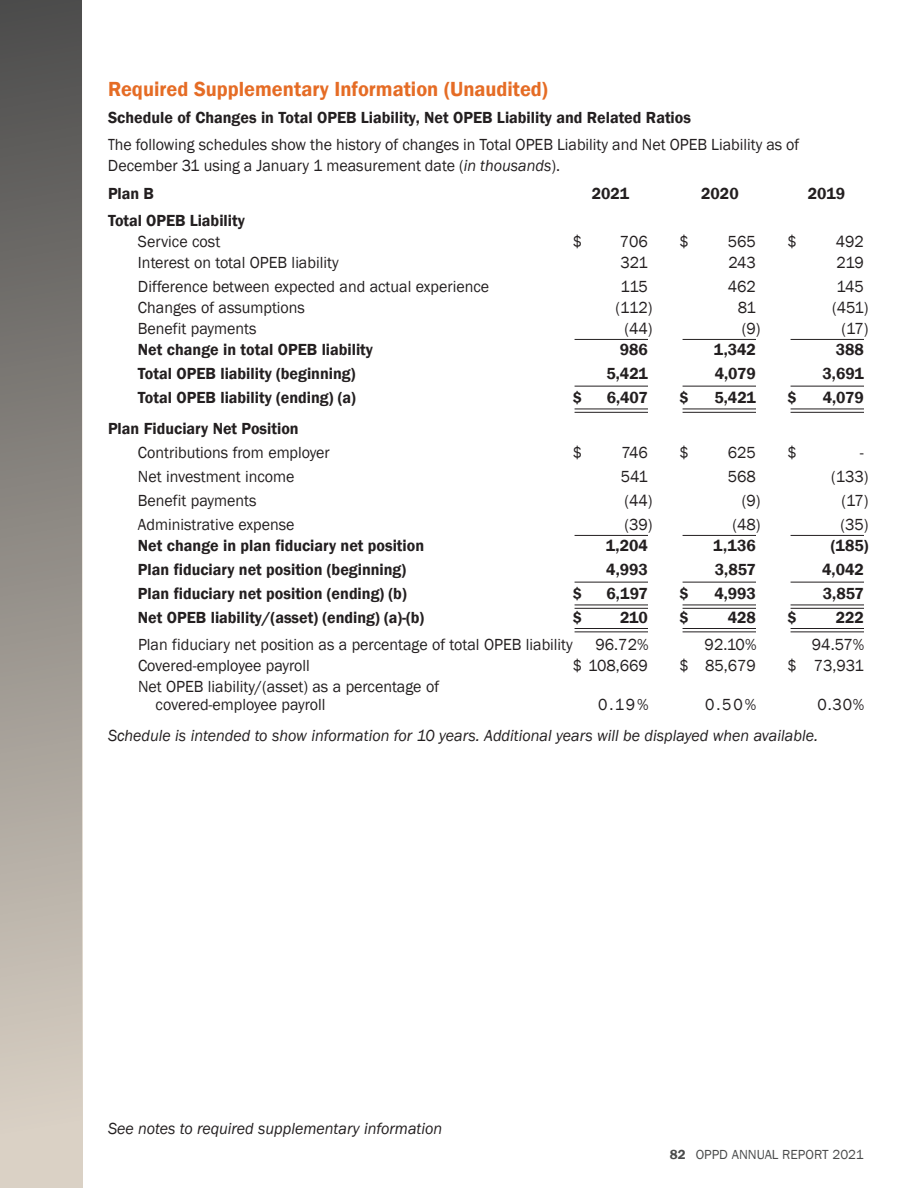
<style>
.page{position:relative;width:918px;height:1188px;background:#fff}
.page>*{position:absolute;margin:0;border:0;box-sizing:border-box;transform-origin:0 0}
.t1{font:600 21px "Franklin Gothic";color:#e56c25}
.t2{font:16.5px/18px "Franklin Gothic";color:#231f20}
.t3{font:600 16.5px "Franklin Gothic";color:#231f20}
.t4{font:16.5px/21px "Franklin Gothic";color:#231f20;scale:.85 1}
.t5{font:italic 16.5px "Franklin Gothic";color:#231f20}
.t6{font:13.5px "Franklin Gothic";color:#4a4b4b}
.s1{font-style:italic}
.s2{font-weight:600}
</style>
<div class="page">
<div style="left:0;top:0;width:82px;height:1188px;background:linear-gradient(to bottom,#4c4c4c,#e0d7ca)"></div>
<hr style="left:791px;top:339px;width:73px;height:1px;background:#231f20">
<hr style="left:683px;top:339px;width:73px;height:1px;background:#231f20">
<hr style="left:575px;top:339px;width:73px;height:1px;background:#231f20">
<hr style="left:791px;top:535px;width:73px;height:1px;background:#231f20">
<hr style="left:683px;top:535px;width:73px;height:1px;background:#231f20">
<hr style="left:575px;top:535px;width:73px;height:1px;background:#231f20">
<hr style="left:791px;top:386px;width:73px;height:1px;background:#231f20">
<hr style="left:683px;top:386px;width:73px;height:1px;background:#231f20">
<hr style="left:575px;top:386px;width:73px;height:1px;background:#231f20">
<hr style="left:791px;top:582px;width:73px;height:1px;background:#231f20">
<hr style="left:683px;top:582px;width:73px;height:1px;background:#231f20">
<hr style="left:575px;top:582px;width:73px;height:1px;background:#231f20">
<hr style="left:791px;top:409px;width:73px;height:1px;background:#231f20">
<hr style="left:683px;top:409px;width:73px;height:1px;background:#231f20">
<hr style="left:575px;top:409px;width:73px;height:1px;background:#231f20">
<hr style="left:791px;top:605px;width:73px;height:1px;background:#231f20">
<hr style="left:683px;top:605px;width:73px;height:1px;background:#231f20">
<hr style="left:575px;top:605px;width:73px;height:1px;background:#231f20">
<hr style="left:791px;top:628px;width:73px;height:1px;background:#231f20">
<hr style="left:683px;top:628px;width:73px;height:1px;background:#231f20">
<hr style="left:575px;top:628px;width:73px;height:1px;background:#231f20">
<hr style="left:791px;top:412px;width:73px;height:1px;background:#231f20">
<hr style="left:683px;top:412px;width:73px;height:1px;background:#231f20">
<hr style="left:575px;top:412px;width:73px;height:1px;background:#231f20">
<hr style="left:791px;top:608px;width:73px;height:1px;background:#231f20">
<hr style="left:683px;top:608px;width:73px;height:1px;background:#231f20">
<hr style="left:575px;top:608px;width:73px;height:1px;background:#231f20">
<hr style="left:791px;top:632px;width:73px;height:1px;background:#231f20">
<hr style="left:683px;top:632px;width:73px;height:1px;background:#231f20">
<hr style="left:575px;top:632px;width:73px;height:1px;background:#231f20">
<p class="t1" style="left:108px;top:76px;width:441px">Required Supplementary Information (Unaudited)</p>
<p class="t3" style="left:108px;top:108px;width:585px">Schedule of Changes in Total OPEB Liability, Net OPEB Liability and Related Ratios</p>
<p class="t4" style="left:108px;top:135px;width:815px">The following schedules show the history of changes in Total OPEB Liability and Net OPEB Liability as of<br>December 31 using a January 1 measurement date (<span class="s1">in thousands</span>).</p>
<p class="t3" style="left:108px;top:183px;width:47px">Plan B</p>
<p class="t3" style="left:592px;top:183px;width:39px">2021</p>
<p class="t3" style="left:701px;top:183px;width:39px">2020</p>
<p class="t3" style="left:808px;top:183px;width:39px">2019</p>
<p class="t3" style="left:108px;top:210px;width:138px">Total OPEB Liability</p>
<p class="t2" style="left:138px;top:233px;width:84px">Service cost</p>
<p class="t2" style="left:573px;top:233px;width:11px">$</p>
<p class="t2" style="left:620px;top:233px;width:30px">706</p>
<p class="t2" style="left:679px;top:233px;width:11px">$</p>
<p class="t2" style="left:728px;top:233px;width:30px">565</p>
<p class="t2" style="left:787px;top:233px;width:11px">$</p>
<p class="t2" style="left:836px;top:233px;width:30px">492</p>
<p class="t2" style="left:138px;top:254px;width:202px">Interest on total OPEB liability</p>
<p class="t2" style="left:620px;top:254px;width:29px">321</p>
<p class="t2" style="left:729px;top:254px;width:29px">243</p>
<p class="t2" style="left:837px;top:254px;width:29px">219</p>
<p class="t2" style="left:138px;top:278px;width:353px">Difference between expected and actual experience</p>
<p class="t2" style="left:620px;top:278px;width:29px">115</p>
<p class="t2" style="left:728px;top:278px;width:30px">462</p>
<p class="t2" style="left:836px;top:278px;width:29px">145</p>
<p class="t2" style="left:138px;top:299px;width:169px">Changes of assumptions</p>
<p class="t2" style="left:615px;top:299px;width:39px">(112)</p>
<p class="t2" style="left:738px;top:299px;width:20px">81</p>
<p class="t2" style="left:832px;top:299px;width:38px">(451)</p>
<p class="t2" style="left:138px;top:320px;width:120px">Benefit payments</p>
<p class="t2" style="left:624px;top:320px;width:30px">(44)</p>
<p class="t2" style="left:742px;top:320px;width:20px">(9)</p>
<p class="t2" style="left:842px;top:320px;width:29px">(17)</p>
<p class="t3" style="left:138px;top:339px;width:237px">Net change in total OPEB liability</p>
<p class="t3" style="left:620px;top:339px;width:30px">986</p>
<p class="t3" style="left:714px;top:339px;width:44px">1,342</p>
<p class="t3" style="left:836px;top:339px;width:30px">388</p>
<p class="t3" style="left:138px;top:363px;width:219px">Total OPEB liability (beginning)</p>
<p class="t3" style="left:606px;top:363px;width:43px">5,421</p>
<p class="t3" style="left:715px;top:363px;width:43px">4,079</p>
<p class="t3" style="left:823px;top:363px;width:43px">3,691</p>
<p class="t3" style="left:138px;top:387px;width:219px">Total OPEB liability (ending) (a)</p>
<p class="t3" style="left:573px;top:387px;width:11px">$</p>
<p class="t3" style="left:607px;top:387px;width:43px">6,407</p>
<p class="t3" style="left:679px;top:387px;width:11px">$</p>
<p class="t3" style="left:714px;top:387px;width:43px">5,421</p>
<p class="t3" style="left:787px;top:387px;width:11px">$</p>
<p class="t3" style="left:823px;top:387px;width:43px">4,079</p>
<p class="t3" style="left:108px;top:418px;width:192px">Plan Fiduciary Net Position</p>
<p class="t2" style="left:138px;top:444px;width:193px">Contributions from employer</p>
<p class="t2" style="left:573px;top:444px;width:11px">$</p>
<p class="t2" style="left:622px;top:444px;width:28px">746</p>
<p class="t2" style="left:679px;top:444px;width:11px">$</p>
<p class="t2" style="left:728px;top:444px;width:30px">625</p>
<p class="t2" style="left:787px;top:444px;width:11px">$</p>
<p class="t2" style="left:860px;top:444px;width:6px">-</p>
<p class="t2" style="left:138px;top:468px;width:158px">Net investment income</p>
<p class="t2" style="left:621px;top:468px;width:29px">541</p>
<p class="t2" style="left:728px;top:468px;width:30px">568</p>
<p class="t2" style="left:831px;top:468px;width:39px">(133)</p>
<p class="t2" style="left:138px;top:492px;width:120px">Benefit payments</p>
<p class="t2" style="left:624px;top:492px;width:30px">(44)</p>
<p class="t2" style="left:742px;top:492px;width:20px">(9)</p>
<p class="t2" style="left:842px;top:492px;width:29px">(17)</p>
<p class="t2" style="left:138px;top:516px;width:158px">Administrative expense</p>
<p class="t2" style="left:625px;top:516px;width:30px">(39)</p>
<p class="t2" style="left:733px;top:516px;width:30px">(48)</p>
<p class="t2" style="left:841px;top:516px;width:30px">(35)</p>
<p class="t3" style="left:138px;top:535px;width:288px">Net change in plan fiduciary net position</p>
<p class="t3" style="left:606px;top:535px;width:44px">1,204</p>
<p class="t3" style="left:713px;top:535px;width:44px">1,136</p>
<p class="t3" style="left:831px;top:535px;width:39px">(185)</p>
<p class="t3" style="left:138px;top:559px;width:270px">Plan fiduciary net position (beginning)</p>
<p class="t3" style="left:606px;top:559px;width:43px">4,993</p>
<p class="t3" style="left:715px;top:559px;width:43px">3,857</p>
<p class="t3" style="left:822px;top:559px;width:43px">4,042</p>
<p class="t3" style="left:138px;top:583px;width:270px">Plan fiduciary net position (ending) (b)</p>
<p class="t3" style="left:573px;top:583px;width:11px">$</p>
<p class="t3" style="left:607px;top:583px;width:43px">6,197</p>
<p class="t3" style="left:680px;top:583px;width:11px">$</p>
<p class="t3" style="left:714px;top:583px;width:43px">4,993</p>
<p class="t3" style="left:823px;top:583px;width:43px">3,857</p>
<p class="t3" style="left:138px;top:607px;width:288px">Net OPEB liability/(asset) (ending) (a)-(b)</p>
<p class="t3" style="left:573px;top:607px;width:11px">$</p>
<p class="t3" style="left:620px;top:607px;width:29px">210</p>
<p class="t3" style="left:679px;top:607px;width:11px">$</p>
<p class="t3" style="left:728px;top:607px;width:30px">428</p>
<p class="t3" style="left:787px;top:607px;width:11px">$</p>
<p class="t3" style="left:836px;top:607px;width:30px">222</p>
<p class="t2" style="left:138px;top:636px;width:436px">Plan fiduciary net position as a percentage of total OPEB liability</p>
<p class="t2" style="left:596px;top:636px;width:55px">96.72%</p>
<p class="t2" style="left:705px;top:636px;width:53px">92.10%</p>
<p class="t2" style="left:812px;top:636px;width:54px">94.57%</p>
<p class="t2" style="left:138px;top:657px;width:173px">Covered-employee payroll</p>
<p class="t2" style="left:573px;top:657px;width:76px">$ 108,669</p>
<p class="t2" style="left:679px;top:657px;width:78px">$ 85,679</p>
<p class="t2" style="left:787px;top:657px;width:78px">$ 73,931</p>
<p class="t2" style="left:156px;top:678px;width:285px;text-indent:-18px">Net OPEB liability/(asset) as a percentage of covered-employee payroll</p>
<p class="t2" style="left:598px;top:696px;width:52px">0.19%</p>
<p class="t2" style="left:705px;top:696px;width:53px">0.50%</p>
<p class="t2" style="left:817px;top:696px;width:48px">0.30%</p>
<p class="t5" style="left:108px;top:725px;width:712px">Schedule is intended to show information for 10 years. Additional years will be displayed when available.</p>
<p class="t5" style="left:108px;top:1118px;width:336px">See notes to required supplementary information</p>
<p class="t6" style="left:670px;top:1146px;width:195px"><span class="s2">82</span> OPPD ANNUAL REPORT 2021</p>
</div>
